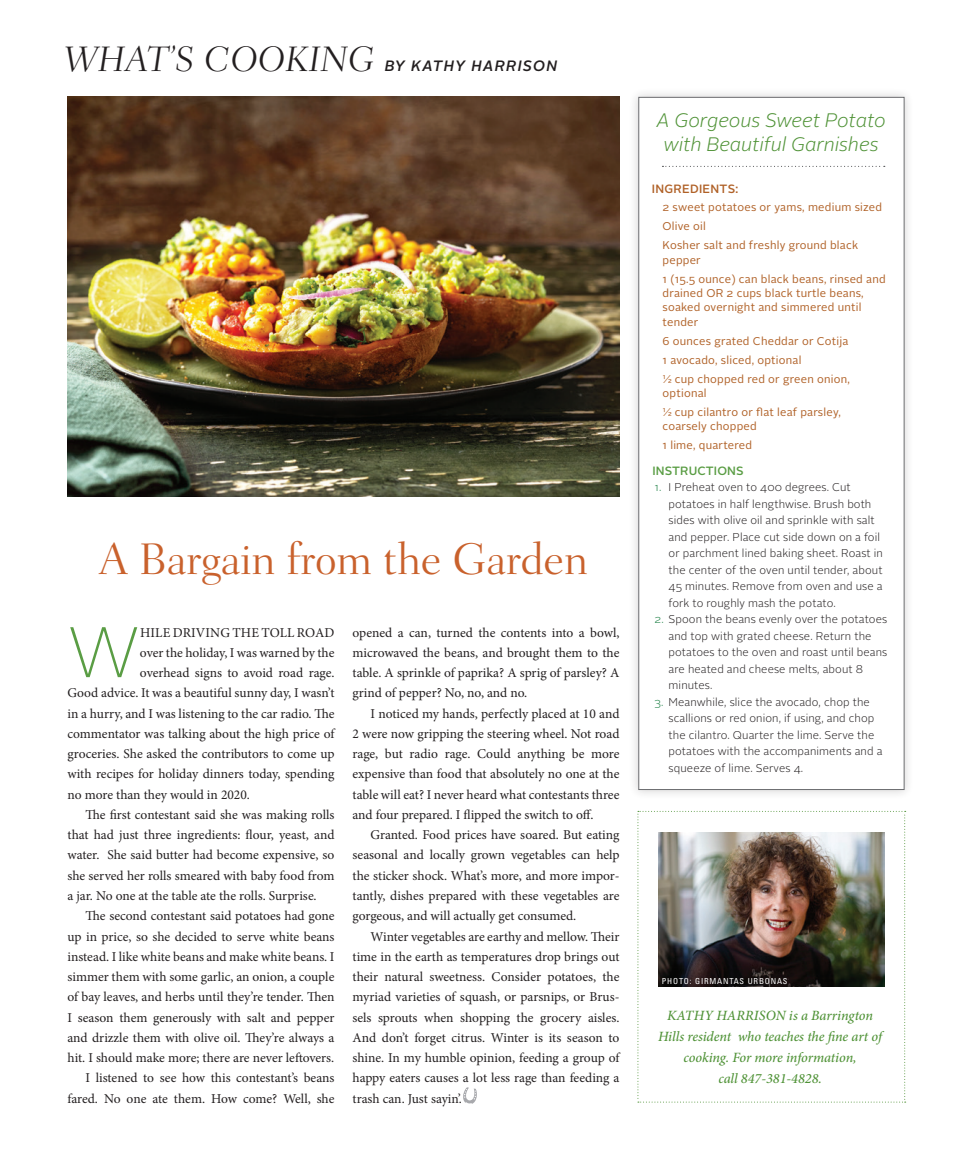
<style>
.page{position:relative;width:972px;height:1175px;background:#fff}
.page>*{position:absolute;margin:0;border:0;box-sizing:border-box;transform-origin:0 0}
.t1{font:100 71.4px "Alright Sans";color:#5a9d44}
.t2{font:300 45px "Fairfield LT Std";letter-spacing:-.01em;color:#c9612c}
.t3{font:italic 300 36px "Fairfield LT Std";color:#231f20}
.t4{font:italic 300 19.5px/24px "Alright Sans";color:#4f9236;text-align:center}
.t5{font:italic 500 15px "Alright Sans";letter-spacing:.08em;color:#231f20}
.t6{font:italic 500 14.1px/21px "Minion Pro";letter-spacing:-.005em;color:#4f9236;text-align:center}
.t7{font:13.5px/20.2px "Minion Pro";letter-spacing:-.005em;color:#231f20;text-align:justify}
.t8{font:500 12px "Alright Sans";letter-spacing:.025em;color:#b06127}
.t9{font:500 12px "Alright Sans";letter-spacing:.01em;color:#5a9d44}
.t10{font:300 11.25px/16.5px "Alright Sans";letter-spacing:.01em;color:#231f20}
.t11{font:11.25px/18.9px "Alright Sans";letter-spacing:.02em;color:#b06127}
.t12{font:condensed 8.25px "Univers LT Std";letter-spacing:.1em;color:#fff}
.s1{color:#167c3f}
</style>
<div class="page">
<svg style="left:637px;top:811px;width:269px;height:291px"></svg>
<img style="left:659px;top:832px;width:225px;height:154px">
<svg style="left:463px;top:1087px;width:14px;height:16px"></svg>
<img style="left:68px;top:97px;width:552px;height:399px">
<div style="left:629px;top:87px;width:285px;height:712px;background:#231f20;opacity:.2"></div>
<div style="left:638px;top:97px;width:266px;height:693px;background:#fff;border:1px solid #6c6d70"></div>
<svg style="left:662px;top:166px;width:223px;height:1px"></svg>
<h3 class="t3" style="left:64px;top:38px;width:313px">WHAT’S COOKING</h3>
<p class="t5" style="left:385px;top:55px;width:174px">BY KATHY HARRISON</p>
<h2 class="t2" style="left:99px;top:533px;width:491px">A Bargain from the Garden</h2>
<h1 class="t1" style="left:68px;top:604px;width:74px">W</h1>
<p class="t7" style="left:140px;top:622px;width:196px">HILE DRIVING THE TOLL ROAD</p>
<p class="t7" style="left:140px;top:642px;width:196px">over the holiday, I was warned by the</p>
<p class="t7" style="left:140px;top:663px;width:196px">overhead signs to avoid road rage.</p>
<p class="t7" style="left:68px;top:683px;width:269px">Good advice. It was a beautiful sunny day, I wasn’t</p>
<p class="t7" style="left:68px;top:703px;width:268px">in a hurry, and I was listening to the car radio. The</p>
<p class="t7" style="left:68px;top:723px;width:268px">commentator was talking about the high price of</p>
<p class="t7" style="left:68px;top:744px;width:268px">groceries. She asked the contributors to come up</p>
<p class="t7" style="left:68px;top:764px;width:269px">with recipes for holiday dinners today, spending</p>
<p class="t7" style="left:68px;top:784px;width:184px">no more than they would in 2020.</p>
<p class="t7" style="left:86px;top:804px;width:250px">The first contestant said she was making rolls</p>
<p class="t7" style="left:68px;top:825px;width:268px">that had just three ingredients: flour, yeast, and</p>
<p class="t7" style="left:68px;top:845px;width:268px">water. She said butter had become expensive, so</p>
<p class="t7" style="left:68px;top:865px;width:269px">she served her rolls smeared with baby food from</p>
<p class="t7" style="left:68px;top:885px;width:251px">a jar. No one at the table ate the rolls. Surprise.</p>
<p class="t7" style="left:86px;top:906px;width:250px">The second contestant said potatoes had gone</p>
<p class="t7" style="left:68px;top:926px;width:269px">up in price, so she decided to serve white beans</p>
<p class="t7" style="left:68px;top:946px;width:269px">instead. I like white beans and make white beans. I</p>
<p class="t7" style="left:68px;top:966px;width:268px">simmer them with some garlic, an onion, a couple</p>
<p class="t7" style="left:68px;top:987px;width:269px">of bay leaves, and herbs until they’re tender. Then</p>
<p class="t7" style="left:68px;top:1007px;width:269px">I season them generously with salt and pepper</p>
<p class="t7" style="left:68px;top:1027px;width:268px">and drizzle them with olive oil. They’re always a</p>
<p class="t7" style="left:68px;top:1047px;width:268px">hit. I should make more; there are never leftovers.</p>
<p class="t7" style="left:86px;top:1068px;width:250px">I listened to see how this contestant’s beans</p>
<p class="t7" style="left:68px;top:1088px;width:269px">fared. No one ate them. How come? Well, she</p>
<p class="t7" style="left:352px;top:622px;width:269px">opened a can, turned the contents into a bowl, microwaved the beans, and brought them to the table. A sprinkle of paprika? A sprig of parsley? A grind of pepper? No, no, and no.</p>
<p class="t7" style="left:352px;top:703px;width:269px;text-indent:18px">I noticed my hands, perfectly placed at 10 and 2 were now gripping the steering wheel. Not road rage, but radio rage. Could anything be more expensive than food that absolutely no one at the table will eat? I never heard what contestants three and four prepared. I flipped the switch to off.</p>
<p class="t7" style="left:352px;top:825px;width:269px;text-indent:18px">Granted. Food prices have soared. But eating seasonal and locally grown vegetables can help the sticker shock. What’s more, and more impor&shy;tantly, dishes prepared with these vegetables are gorgeous, and will actually get consumed.</p>
<p class="t7" style="left:352px;top:926px;width:269px;text-indent:18px">Winter vegetables are earthy and mellow. Their time in the earth as temperatures drop brings out their natural sweetness. Consider potatoes, the myriad varieties of squash, or parsnips, or Brus&shy;sels sprouts when shopping the grocery aisles.<br>And don’t forget citrus. Winter is its season to shine. In my humble opinion, feeding a group of happy eaters causes a lot less rage than feeding a trash can. Just sayin’.</p>
<h3 class="t4" style="left:657px;top:109px;width:230px">A Gorgeous Sweet Potato with Beautiful Garnishes</h3>
<p class="t8" style="left:652px;top:180px;width:88px">INGREDIENTS:</p>
<p class="t11" style="left:663px;top:198px;width:221px">2 sweet potatoes or yams, medium sized<br>Olive oil<br>Kosher salt and freshly ground black</p>
<p class="t11" style="left:663px;top:250px;width:225px">pepper<br>1 (15.5 ounce) can black beans, rinsed and</p>
<p class="t11" style="left:663px;top:286px;width:203px;line-height:14.4px">drained OR 2 cups black turtle beans, soaked overnight and simmered until tender</p>
<p class="t11" style="left:663px;top:331px;width:189px">6 ounces grated Cheddar or Cotija<br>1 avocado, sliced, optional<br>½ cup chopped red or green onion,</p>
<p class="t11" style="left:663px;top:384px;width:180px">optional<br>½ cup cilantro or flat leaf parsley,</p>
<p class="t11" style="left:663px;top:417px;width:96px">coarsely chopped<br>1 lime, quartered</p>
<p class="t9" style="left:652px;top:462px;width:93px">INSTRUCTIONS</p>
<p class="t10" style="left:669px;top:479px;width:216px;text-indent:-14px"><span class="s1">1.</span> I Preheat oven to 400 degrees. Cut potatoes in half lengthwise. Brush both sides with olive oil and sprinkle with salt and pepper. Place cut side down on a foil or parchment lined baking sheet. Roast in the center of the oven until tender, about 45 minutes. Remove from oven and use a fork to roughly mash the potato.</p>
<p class="t10" style="left:669px;top:611px;width:220px;text-indent:-14px"><span class="s1">2.</span> Spoon the beans evenly over the potatoes and top with grated cheese. Return the potatoes to the oven and roast until beans are heated and cheese melts, about 8 minutes.</p>
<p class="t10" style="left:669px;top:694px;width:215px;text-indent:-14px"><span class="s1">3.</span> Meanwhile, slice the avocado, chop the scallions or red onion, if using, and chop the cilantro. Quarter the lime. Serve the potatoes with the accompaniments and a squeeze of lime. Serves 4.</p>
<p class="t12" style="left:662px;top:975px;width:127px">PHOTO: GIRMANTAS URBONAS</p>
<p class="t6" style="left:658px;top:1004px;width:225px">KATHY HARRISON is a Barrington<br>Hills resident who teaches the fine art of cooking. For more information,<br>call 847-381-4828.</p>
</div>
